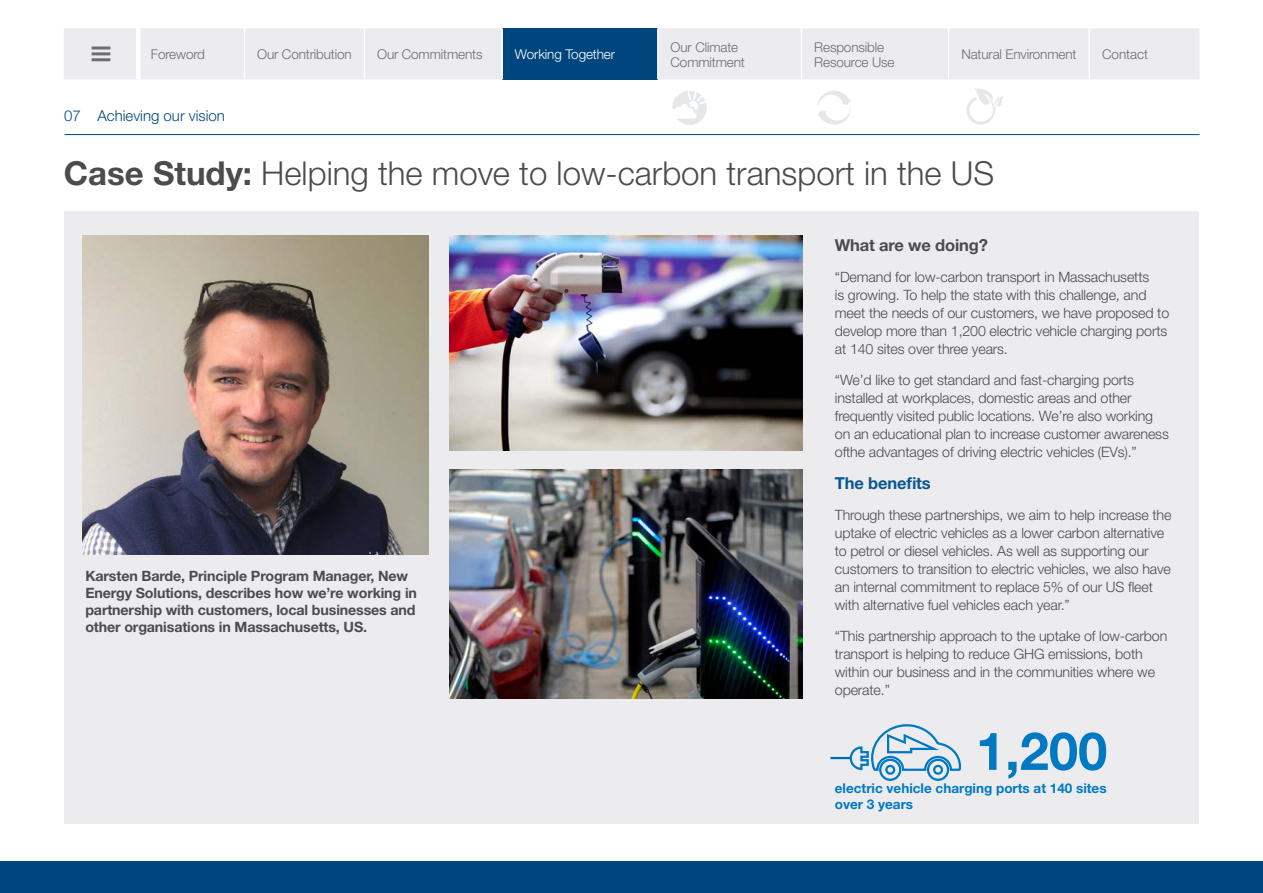
<style>
.page{position:relative;width:1263px;height:893px;background:#fff}
.page>*{position:absolute;margin:0;border:0;box-sizing:border-box;transform-origin:0 0}
.contents{font:700 52.5px "Helvetica Neue";color:#0079c2}
.t1{font:300 33px "Helvetica Neue";color:#4b4c4d}
.contents-2{font:700 16.5px "Helvetica Neue";letter-spacing:-.01em;color:#4b4c4d}
.contents-3{font:700 16.5px "Helvetica Neue";letter-spacing:-.01em;color:#0a578d}
.t2{font:300 15px "Helvetica Neue";color:#00467e}
.contents-4{font:300 14.25px/18px "Helvetica Neue";letter-spacing:-.01em;color:#4b4c4d}
.contents-5{font:700 14.25px/17.1px "Helvetica Neue";letter-spacing:-.01em;color:#4b4c4d}
.t3{font:300 13.5px/15px "Helvetica Neue";letter-spacing:-.01em;color:#6c6d70}
.contents-6{font:700 13.5px/16.2px "Helvetica Neue";color:#0079c2}
.t4{font:300 13.5px "Helvetica Neue";letter-spacing:-.01em;color:#fff}
.s1{font-weight:700}
</style>
<div class="page">
<div style="left:0;top:861px;width:1263px;height:32px;background:#00467e"></div>
<hr style="left:64px;top:134px;width:1135px;height:1px;background:#00467e">
<div style="left:64px;top:211px;width:1135px;height:613px;background:#ececee"></div>
<img style="left:449px;top:235px;width:353px;height:216px">
<img style="left:449px;top:469px;width:353px;height:229px">
<img style="left:83px;top:235px;width:345px;height:320px">
<svg style="left:848px;top:724px;width:114px;height:57px"></svg>
<hr style="left:830px;top:757px;width:20px;height:2px;background:#0069ae">
<div style="left:64px;top:28px;width:1135px;height:51px;background:#ececee"></div>
<div style="left:502px;top:28px;width:156px;height:51px;background:#00467e"></div>
<hr style="left:136px;top:28px;width:4px;height:51px;background:#fff">
<hr style="left:244px;top:28px;width:1px;height:51px;background:#fff">
<hr style="left:364px;top:28px;width:1px;height:51px;background:#fff">
<hr style="left:501px;top:28px;width:2px;height:51px;background:#fff">
<hr style="left:657px;top:28px;width:2px;height:51px;background:#fff">
<hr style="left:801px;top:28px;width:1px;height:51px;background:#fff">
<hr style="left:948px;top:28px;width:1px;height:51px;background:#fff">
<hr style="left:1088px;top:28px;width:2px;height:51px;background:#fff">
<hr style="left:92px;top:58px;width:18px;height:3px;background:#6c6d70">
<hr style="left:92px;top:52px;width:18px;height:3px;background:#6c6d70">
<hr style="left:92px;top:47px;width:18px;height:3px;background:#6c6d70">
<svg style="left:817px;top:91px;width:34px;height:34px"></svg>
<svg style="left:672px;top:91px;width:35px;height:34px"></svg>
<svg style="left:966px;top:88px;width:37px;height:37px"></svg>
<p class="t3" style="left:151px;top:47px;width:56px">Foreword</p>
<p class="t3" style="left:257px;top:47px;width:96px">Our Contribution</p>
<p class="t3" style="left:377px;top:47px;width:107px">Our Commitments</p>
<p class="t4" style="left:515px;top:46px;width:102px">Working Together</p>
<p class="t3" style="left:671px;top:39px;width:76px">Our Climate<br>Commitment</p>
<p class="t3" style="left:814px;top:39px;width:82px">Responsible<br>Resource Use</p>
<p class="t3" style="left:961px;top:47px;width:117px">Natural Environment</p>
<p class="t3" style="left:1102px;top:47px;width:48px">Contact</p>
<p class="t2" style="left:64px;top:107px;width:162px">07 Achieving our vision</p>
<p class="t1" style="left:64px;top:153px;width:932px"><span class="s1">Case Study:</span> Helping the move to low-carbon transport in the US</p>
<p class="contents-5" style="left:85px;top:567px;width:333px">Karsten Barde, Principle Program Manager, New Energy Solutions, describes how we’re working in partnership with customers, local businesses and other organisations in Massachusetts, US.</p>
<p class="contents-2" style="left:835px;top:235px;width:155px">What are we doing?</p>
<p class="contents-4" style="left:835px;top:268px;width:336px">“Demand for low-carbon transport in Massachusetts<br>is growing. To help the state with this challenge, and meet the needs of our customers, we have proposed to develop more than 1,200 electric vehicle charging ports at 140 sites over three years.</p>
<p class="contents-4" style="left:835px;top:370px;width:335px">“We’d like to get standard and fast-charging ports installed at workplaces, domestic areas and other frequently visited public locations. We’re also working on an educational plan to increase customer awareness ofthe advantages of driving electric vehicles (EVs).”</p>
<p class="contents-3" style="left:835px;top:473px;width:97px">The benefits</p>
<p class="contents-4" style="left:835px;top:506px;width:338px">Through these partnerships, we aim to help increase the uptake of electric vehicles as a lower carbon alternative to petrol or diesel vehicles. As well as supporting our customers to transition to electric vehicles, we also have an internal commitment to replace 5% of our US fleet with alternative fuel vehicles each year.”</p>
<p class="contents-4" style="left:835px;top:626px;width:334px">“This partnership approach to the uptake of low-carbon transport is helping to reduce GHG emissions, both within our business and in the communities where we operate.”</p>
<p class="contents" style="left:976px;top:719px;width:133px">1,200</p>
<p class="contents-6" style="left:835px;top:780px;width:273px">electric vehicle charging ports at 140 sites over 3 years</p>
</div>
